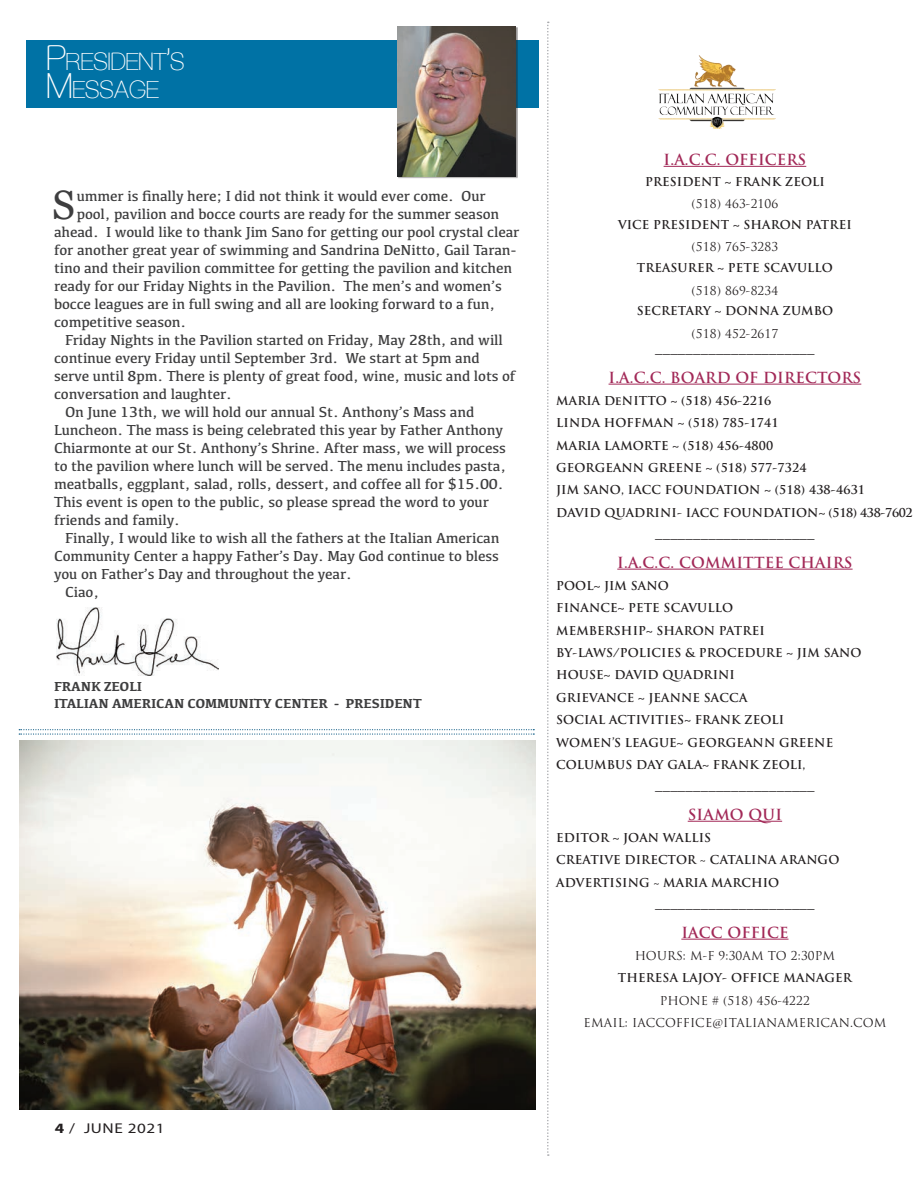
<style>
.page{position:relative;width:918px;height:1188px;background:#fff}
.page>*{position:absolute;margin:0;border:0;box-sizing:border-box;transform-origin:0 0}
.t1{font:40.95px "Georgia";color:#3e3e3f}
.t2{font:24.15px/27.6px "Aovel Sans";color:#fff}
.t3{font:15px/18px "Kefa";letter-spacing:-.01em;color:#3e3e3f}
.t4{font:700 14.85px "Trajan Pro";color:#231f20}
.t5{font:700 14.85px "Trajan Pro";letter-spacing:.01em;color:#a22857}
.t6{font:14.25px "Myriad Pro";letter-spacing:.035em;color:#231f20;scale:1.2 1}
.t7{font:700 13.5px "Kefa";letter-spacing:-.01em;color:#3e3e3f}
.t8{font:700 12px "Trajan Pro";letter-spacing:.01em;color:#231f20}
.t9{font:12px "Trajan Pro";letter-spacing:.01em;color:#231f20}
.s1{font-size:34.5px}
.s2{font-size:31.05px}
.s3{font-weight:400}
.s4{font-weight:700}
</style>
<div class="page">
<hr style="left:664px;top:166px;width:142px;height:1px;background:#a22857">
<hr style="left:609px;top:384px;width:252px;height:1px;background:#a22857">
<hr style="left:617px;top:569px;width:236px;height:1px;background:#a22857">
<hr style="left:688px;top:821px;width:94px;height:1px;background:#a22857">
<hr style="left:681px;top:939px;width:108px;height:1px;background:#a22857">
<svg style="left:547px;top:22px;width:2px;height:1134px"></svg>
<div style="left:26px;top:40px;width:513px;height:68px;background:#0072a5"></div>
<img style="left:658px;top:56px;width:118px;height:72px">
<img style="left:56px;top:608px;width:162px;height:68px">
<div style="left:398px;top:27px;width:120px;height:151px;background:#231f20;opacity:.45"></div>
<img style="left:398px;top:27px;width:118px;height:149px">
<svg style="left:19px;top:729px;width:515px;height:6px"></svg>
<img style="left:19px;top:741px;width:517px;height:369px">
<p class="t2" style="left:47px;top:48px;width:139px"><span class="s1">P</span>RESIDENT<span class="s2">’</span>S<br><span class="s1">M</span>ESSAGE</p>
<p class="t1" style="left:52px;top:175px;width:24px">S</p>
<p class="t3" style="left:77px;top:186px;width:410px">ummer is finally here; I did not think it would ever come. Our</p>
<p class="t3" style="left:77px;top:204px;width:424px">pool, pavilion and bocce courts are ready for the summer season</p>
<p class="t3" style="left:54px;top:222px;width:467px">ahead. I would like to thank Jim Sano for getting our pool crystal clear</p>
<p class="t3" style="left:54px;top:240px;width:464px">for another great year of swimming and Sandrina DeNitto, Gail Taran-</p>
<p class="t3" style="left:54px;top:258px;width:460px">tino and their pavilion committee for getting the pavilion and kitchen</p>
<p class="t3" style="left:54px;top:276px;width:449px">ready for our Friday Nights in the Pavilion. The men’s and women’s</p>
<p class="t3" style="left:54px;top:294px;width:443px">bocce leagues are in full swing and all are looking forward to a fun,</p>
<p class="t3" style="left:54px;top:312px;width:134px">competitive season.</p>
<p class="t3" style="left:54px;top:330px;width:463px;text-indent:11px">Friday Nights in the Pavilion started on Friday, May 28th, and will continue every Friday until September 3rd. We start at 5pm and serve until 8pm. There is plenty of great food, wine, music and lots of conversation and laughter.</p>
<p class="t3" style="left:54px;top:402px;width:454px;text-indent:11px">On June 13th, we will hold our annual St. Anthony’s Mass and Luncheon. The mass is being celebrated this year by Father Anthony Chiarmonte at our St. Anthony’s Shrine. After mass, we will process to the pavilion where lunch will be served. The menu includes pasta, meatballs, eggplant, salad, rolls, dessert, and coffee all for $15.00.<br>This event is open to the public, so please spread the word to your friends and family.</p>
<p class="t3" style="left:54px;top:528px;width:447px;text-align:justify;text-indent:11px">Finally, I would like to wish all the fathers at the Italian American Community Center a happy Father’s Day. May God continue to bless you on Father’s Day and throughout the year.</p>
<p class="t3" style="left:65px;top:582px;width:35px">Ciao,</p>
<p class="t7" style="left:54px;top:678px;width:90px">FRANK ZEOLI</p>
<p class="t7" style="left:54px;top:694px;width:369px">ITALIAN AMERICAN COMMUNITY CENTER - PRESIDENT</p>
<p class="t5" style="left:664px;top:150px;width:144px">I.A.C.C. OFFICERS</p>
<p class="t8" style="left:645px;top:174px;width:181px">PRESIDENT ~ FRANK ZEOLI</p>
<p class="t9" style="left:692px;top:196px;width:88px">(518) 463-2106</p>
<p class="t8" style="left:618px;top:217px;width:235px">VICE PRESIDENT ~ SHARON PATREI</p>
<p class="t9" style="left:692px;top:239px;width:88px">(518) 765-3283</p>
<p class="t8" style="left:637px;top:260px;width:198px">TREASURER ~ PETE SCAVULLO</p>
<p class="t9" style="left:692px;top:283px;width:88px">(518) 869-8234</p>
<p class="t8" style="left:637px;top:304px;width:198px">SECRETARY ~ DONNA ZUMBO</p>
<p class="t9" style="left:692px;top:326px;width:88px">(518) 452-2617</p>
<p class="t4" style="left:655px;top:338px;width:161px">_____________________</p>
<p class="t5" style="left:609px;top:368px;width:254px">I.A.C.C. BOARD OF DIRECTORS</p>
<p class="t8" style="left:556px;top:393px;width:217px">MARIA DeNITTO ~ (518) 456-2216</p>
<p class="t8" style="left:556px;top:416px;width:224px">LINDA HOFFMAN ~ (518) 785-1741</p>
<p class="t8" style="left:556px;top:438px;width:219px">MARIA LAMORTE ~ (518) 456-4800</p>
<p class="t8" style="left:556px;top:460px;width:252px">GEORGEANN GREENE ~ (518) 577-7324</p>
<p class="t8" style="left:556px;top:483px;width:310px">JIM SANO, IACC FOUNDATION ~ (518) 438-4631</p>
<p class="t8" style="left:556px;top:505px;width:358px">DAVID QUADRINI- IACC FOUNDATION~ (518) 438-7602</p>
<p class="t4" style="left:655px;top:523px;width:161px">_____________________</p>
<p class="t5" style="left:617px;top:553px;width:237px">I.A.C.C. COMMITTEE CHAIRS</p>
<p class="t8" style="left:556px;top:578px;width:114px">POOL~ JIM SANO</p>
<p class="t8" style="left:556px;top:601px;width:178px">FINANCE~ PETE SCAVULLO</p>
<p class="t8" style="left:556px;top:623px;width:210px">MEMBERSHIP~ SHARON PATREI</p>
<p class="t8" style="left:556px;top:645px;width:307px">BY-LAWS/POLICIES &amp; PROCEDURE ~ JIM SANO</p>
<p class="t8" style="left:556px;top:668px;width:180px">HOUSE~ DAVID QUADRINI</p>
<p class="t8" style="left:556px;top:690px;width:193px">GRIEVANCE ~ JEANNE SACCA</p>
<p class="t8" style="left:556px;top:712px;width:230px">SOCIAL ACTIVITIES~ FRANK ZEOLI</p>
<p class="t8" style="left:556px;top:735px;width:279px">WOMEN’S LEAGUE~ GEORGEANN GREENE</p>
<p class="t8" style="left:556px;top:757px;width:251px">COLUMBUS DAY GALA~ FRANK ZEOLI,</p>
<p class="t4" style="left:655px;top:775px;width:161px">_____________________</p>
<p class="t5" style="left:688px;top:805px;width:96px">SIAMO QUI</p>
<p class="t8" style="left:556px;top:830px;width:156px">EDITOR ~ JOAN WALLIS</p>
<p class="t8" style="left:556px;top:853px;width:285px">CREATIVE DIRECTOR <span class="s3">~</span> CATALINA ARANGO</p>
<p class="t8" style="left:556px;top:875px;width:225px">ADVERTISING <span class="s3">~</span> MARIA MARCHIO</p>
<p class="t4" style="left:655px;top:893px;width:161px">_____________________</p>
<p class="t5" style="left:681px;top:923px;width:109px">IACC OFFICE</p>
<p class="t9" style="left:635px;top:948px;width:202px">HOURS: M-F 9:30AM TO 2:30PM</p>
<p class="t8" style="left:618px;top:971px;width:236px">THERESA LAJOY- OFFICE MANAGER</p>
<p class="t9" style="left:660px;top:993px;width:152px">PHONE # (518) 456-4222</p>
<p class="t9" style="left:584px;top:1015px;width:304px">EMAIL: IACCOFFICE@ITALIANAMERICAN.COM</p>
<p class="t6" style="left:55px;top:1120px;width:93px"><span class="s4">4</span> / JUNE 2021</p>
</div>
